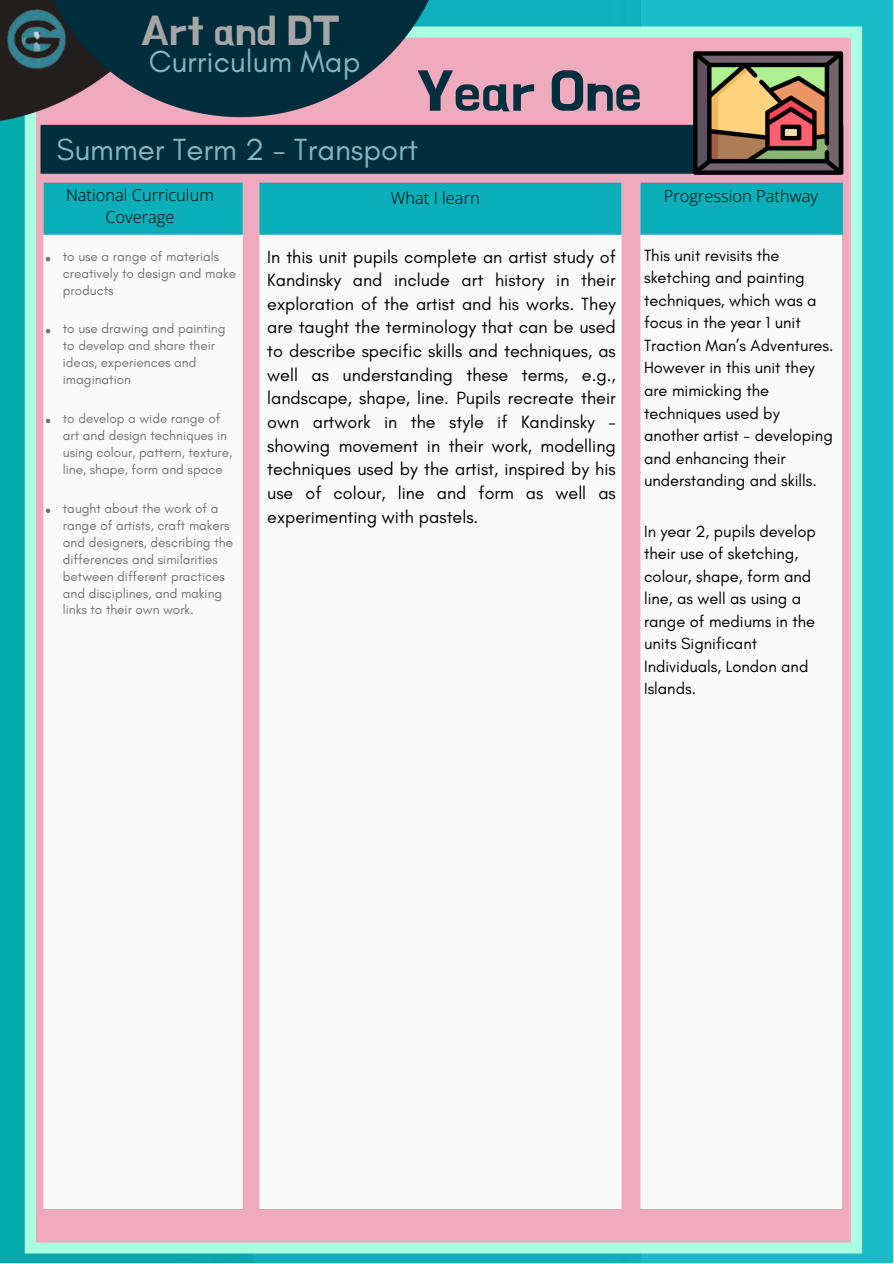
<style>
.page{position:relative;width:894px;height:1264px;background:#fff}
.page>*{position:absolute;margin:0;border:0;box-sizing:border-box;transform-origin:0 0}
.t1{font:55.35px "BMHANNA";color:#012f3d}
.t2{font:40.35px "BMHANNA";color:#a6a6a6}
.t3{font:31.05px "Glacial Indifference";color:#82b7c1}
.t4{font:18px/23.7px "Glacial Indifference";color:#000;text-align:justify}
.t5{font:16.5px/22.5px "Glacial Indifference";color:#000}
.t6{font:300 16.5px/21.3px "Open Sans";color:#000;text-align:center}
.t7{font:13.5px/16.8px "Glacial Indifference";color:#737373}
</style>
<div class="page">
<div style="left:0;top:0;width:892px;height:1262px;background:#19bcc7"></div>
<img style="left:0;top:0;width:868px;height:1260px">
<img style="left:0;top:6px;width:71px;height:65px">
<img style="left:34px;top:43px;width:816px;height:1174px">
<h3 class="t2" style="left:141px;top:11px;width:200px">Art and DT</h3>
<h3 class="t3" style="left:149px;top:43px;width:213px">Curriculum Map</h3>
<h2 class="t1" style="left:416px;top:64px;width:227px">Year One</h2>
<p class="t3" style="left:57px;top:130px;width:363px">Summer Term 2 - Transport</p>
<h1 class="t6" style="left:66px;top:184px;width:149px">National Curriculum<br>Coverage</h1>
<h4 class="t6" style="left:391px;top:186px;width:90px">What I learn</h4>
<h4 class="t6" style="left:663px;top:185px;width:156px">Progression Pathway</h4>
<h4 class="t7" style="left:63px;top:248px;width:175px">to use a range of materials creatively to design and make products</h4>
<p class="t7" style="left:63px;top:320px;width:164px">to use drawing and painting to develop and share their ideas, experiences and imagination</p>
<p class="t7" style="left:63px;top:410px;width:171px">to develop a wide range of art and design techniques in using colour, pattern, texture, line, shape, form and space</p>
<p class="t7" style="left:63px;top:500px;width:172px">taught about the work of a range of artists, craft makers and designers, describing the differences and similarities between different practices and disciplines, and making links to their own work.</p>
<p class="t4" style="left:267px;top:244px;width:350px">In this unit pupils complete an artist study of Kandinsky and include art history in their exploration of the artist and his works. They are taught the terminology that can be used to describe specific skills and techniques, as well as understanding these terms, e.g., landscape, shape, line. Pupils recreate their own artwork in the style if Kandinsky - showing movement in their work, modelling techniques used by the artist, inspired by his use of colour, line and form as well as experimenting with pastels.</p>
<h4 class="t5" style="left:644px;top:244px;width:191px">This unit revisits the sketching and painting techniques, which was a focus in the year 1 unit<br>Traction Man’s Adventures.<br>However in this unit they are mimicking the techniques used by another artist - developing and enhancing their understanding and skills.</h4>
<h4 class="t5" style="left:644px;top:520px;width:173px">In year 2, pupils develop their use of sketching, colour, shape, form and line, as well as using a range of mediums in the units Significant<br>Individuals, London and<br>Islands.</h4>
</div>
